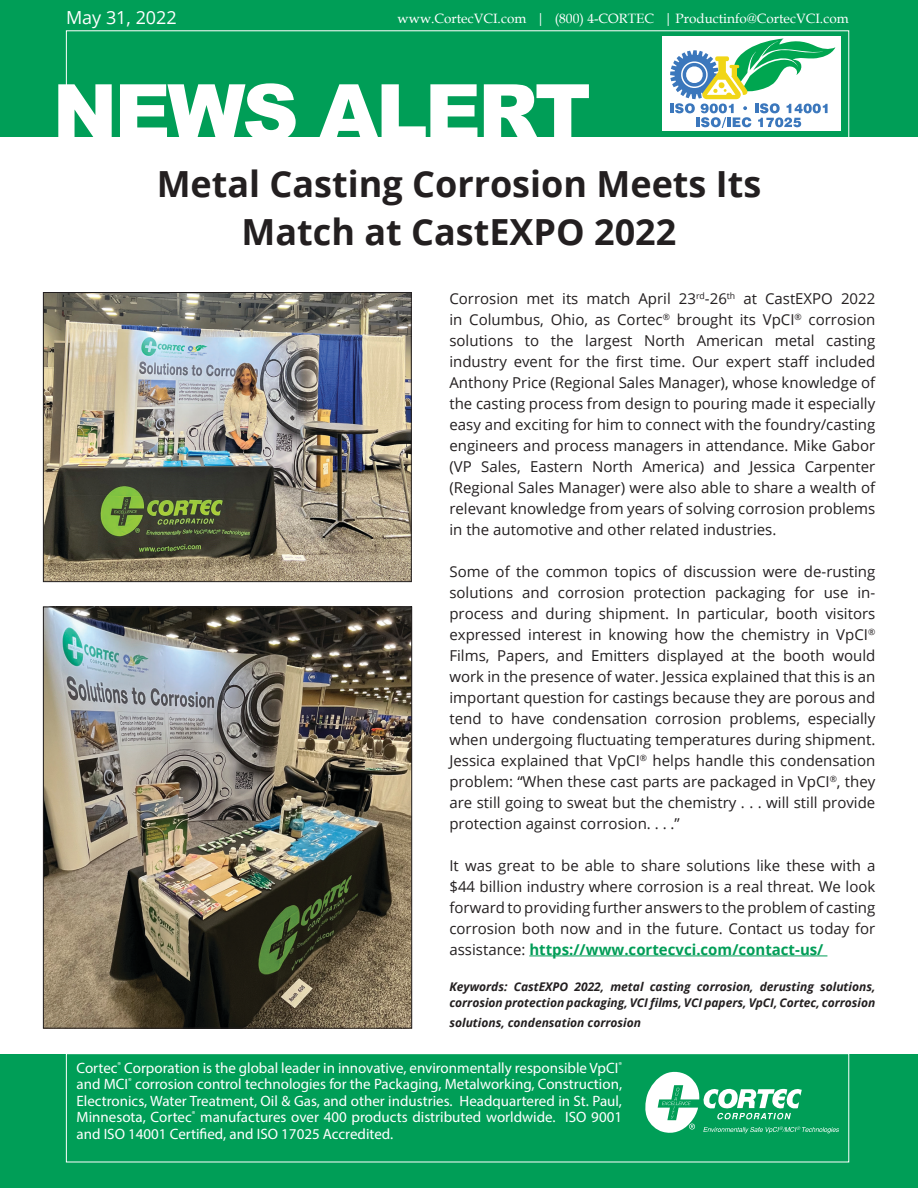
<style>
.page{position:relative;width:918px;height:1188px;background:#fff}
.page>*{position:absolute;margin:0;border:0;box-sizing:border-box;transform-origin:0 0}
.t1{font:900 78px "Arial";letter-spacing:-.04em;color:#fff}
.t2{font:700 36px "Open Sans";color:#231f20}
.t3{font:18px "Open Sans";color:#fff}
.t4{font:15px/21px "Open Sans";color:#231f20;text-align:justify}
.t5{font:15px/16.5px "Myriad Pro";color:#fff;text-align:justify}
.t6{font:13.5px "Book Antiqua";color:#fff}
.t7{font:italic 700 12px/16.5px "Open Sans";color:#231f20}
.s1{font-weight:700;color:#009d57}
</style>
<div class="page">
<div style="left:0;top:0;width:918px;height:136px;background:#009e57"></div>
<div style="left:66px;top:30px;width:783px;height:110px;border:1px solid #fff"></div>
<div style="left:662px;top:36px;width:179px;height:94px;background:#fff"></div>
<svg style="left:670px;top:38px;width:165px;height:89px"></svg>
<div style="left:0;top:1054px;width:918px;height:134px;background:#009e57"></div>
<svg style="left:645px;top:1071px;width:194px;height:63px"></svg>
<div style="left:66px;top:1053px;width:783px;height:109px;border:1px solid #fff"></div>
<hr style="left:529px;top:956px;width:298px;height:1px;background:#009d57">
<img style="left:45px;top:294px;width:365px;height:286px">
<div style="left:43px;top:292px;width:369px;height:290px;border:1px solid #231f20"></div>
<img style="left:45px;top:609px;width:365px;height:417px">
<div style="left:43px;top:607px;width:369px;height:421px;border:1px solid #231f20"></div>
<p class="t3" style="left:66px;top:5px;width:112px">May 31, 2022</p>
<p class="t6" style="left:398px;top:9px;width:453px">www.CortecVCI.com | (800) 4-CORTEC | Productinfo@CortecVCI.com</p>
<p class="t1" style="left:52px;top:56px;width:540px">NEWS ALERT</p>
<p class="t2" style="left:157px;top:159px;width:606px">Metal Casting Corrosion Meets Its</p>
<p class="t2" style="left:242px;top:207px;width:436px">Match at CastEXPO 2022</p>
<p class="t4" style="left:449px;top:287px;width:427px">Corrosion met its match April 23<sup>rd</sup>-26<sup>th</sup> at CastEXPO 2022 in Columbus, Ohio, as Cortec<sup>®</sup> brought its VpCI<sup>®</sup> corrosion solutions to the largest North American metal casting industry event for the first time. Our expert staff included Anthony Price (Regional Sales Manager), whose knowledge of the casting process from design to pouring made it especially easy and exciting for him to connect with the foundry/casting engineers and process managers in attendance. Mike Gabor (VP Sales, Eastern North America) and Jessica Carpenter (Regional Sales Manager) were also able to share a wealth of relevant knowledge from years of solving corrosion problems in the automotive and other related industries.</p>
<p class="t4" style="left:449px;top:560px;width:427px">Some of the common topics of discussion were de-rusting solutions and corrosion protection packaging for use in&shy;process and during shipment. In particular, booth visitors expressed interest in knowing how the chemistry in VpCI<sup>® </sup>Films, Papers, and Emitters displayed at the booth would work in the presence of water. Jessica explained that this is an important question for castings because they are porous and tend to have condensation corrosion problems, especially when undergoing fluctuating temperatures during shipment.<br>Jessica explained that VpCI<sup>®</sup> helps handle this condensation problem: “When these cast parts are packaged in VpCI<sup>®</sup>, they are still going to sweat but the chemistry . . . will still provide protection against corrosion. . . .”</p>
<p class="t4" style="left:449px;top:854px;width:427px">It was great to be able to share solutions like these with a $44 billion industry where corrosion is a real threat. We look forward to providing further answers to the problem of casting corrosion both now and in the future. Contact us today for assistance: <span class="s1">https://www.cortecvci.com/contact-us/</span></p>
<p class="t7" style="left:449px;top:978px;width:427px">Keywords: CastEXPO 2022, metal casting corrosion, derusting solutions, corrosion protection packaging, VCI films, VCI papers, VpCI, Cortec, corrosion</p>
<p class="t7" style="left:449px;top:1014px;width:193px">solutions, condensation corrosion</p>
<p class="t5" style="left:76px;top:1059px;width:547px">Cortec<sup>®</sup> Corporation is the global leader in innovative, environmentally responsible VpCI<sup>® </sup>and MCI<sup>®</sup> corrosion control technologies for the Packaging, Metalworking, Construction, Electronics, Water Treatment, Oil &amp; Gas, and other industries. Headquartered in St. Paul, Minnesota, Cortec<sup>®</sup> manufactures over 400 products distributed worldwide. ISO 9001 and ISO 14001 Certified, and ISO 17025 Accredited.</p>
</div>
